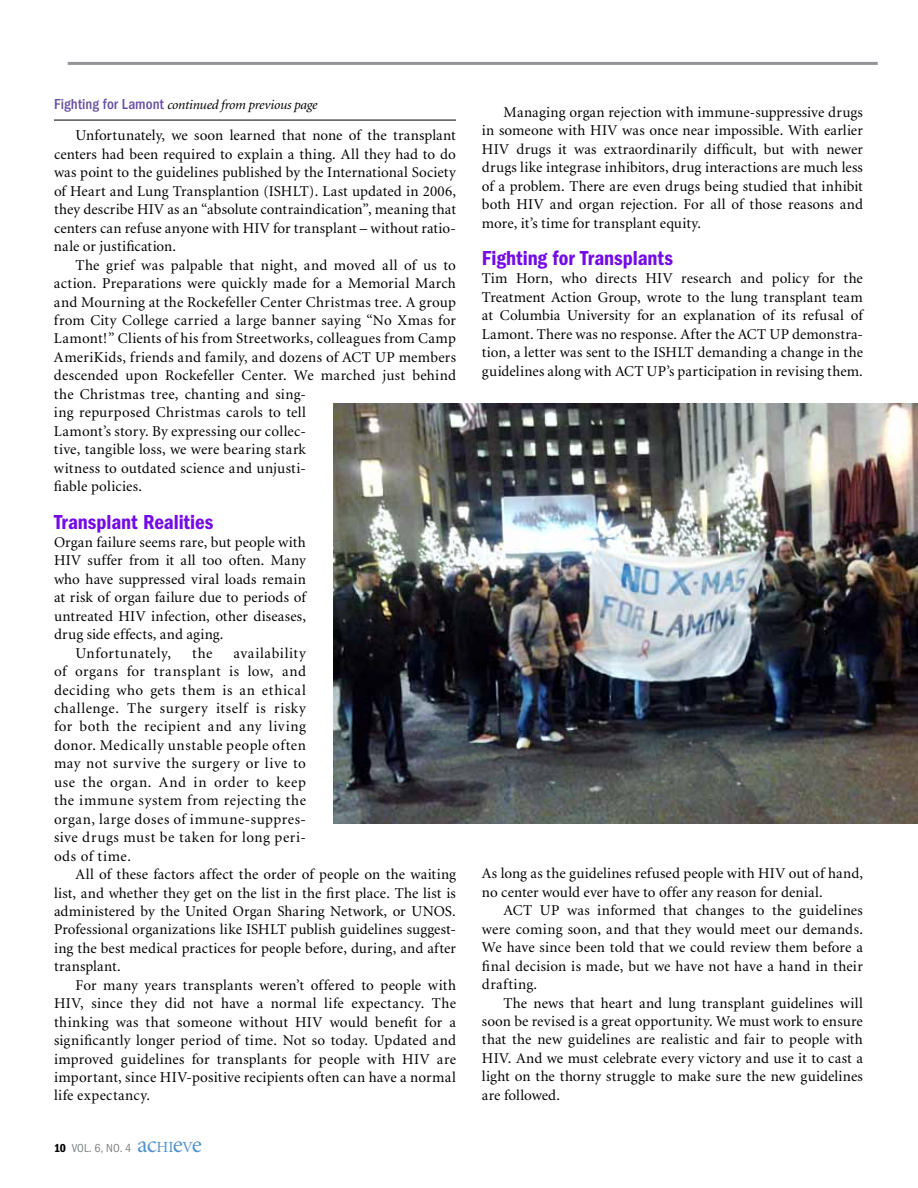
<style>
.page{position:relative;width:918px;height:1188px;background:#fff}
.page>*{position:absolute;margin:0;border:0;box-sizing:border-box;transform-origin:0 0}
.t1{font:600 condensed 21px "Franklin Gothic";color:#740ae7}
.t2{font:15px/18.5px "Minion";letter-spacing:.015em;color:#000;text-align:justify}
.t3{font:15px "Minion";letter-spacing:.035em;color:#000}
.t4{font:italic 13.5px "Minion";letter-spacing:-.02em;color:#000}
.t5{font:condensed 12px "Franklin Gothic";color:#808285}
.s1{font-family:"Franklin Gothic";font-weight:500;font-style:normal;font-stretch:condensed;font-size:15px;color:#674da0}
.s2{font-weight:600;color:#000}
.s3{font-family:"Minion";font-stretch:normal;font-size:24px;color:#5091cd}
.s4{font-family:"Minion";font-stretch:normal;font-size:15.45px;color:#5091cd}
</style>
<div class="page">
<hr style="left:68px;top:62px;width:810px;height:3px;background:#939598">
<img style="left:333px;top:404px;width:585px;height:420px">
<hr style="left:54px;top:120px;width:402px;height:1px;background:#000">
<p class="t4" style="left:54px;top:98px;width:265px"><span class="s1">Fighting for Lamont</span> continued from previous page</p>
<p class="t2" style="left:54px;top:127px;width:403px;text-indent:22px">Unfortunately, we soon learned that none of the transplant centers had been required to explain a thing. All they had to do was point to the guidelines published by the International Society of Heart and Lung Transplantion (ISHLT). Last updated in 2006, they describe HIV as an “absolute contraindication”, meaning that centers can refuse anyone with HIV for transplant – without ratio&shy;nale or justification.</p>
<p class="t2" style="left:54px;top:256px;width:404px;text-align:left;text-indent:22px">The grief was palpable that night, and moved all of us to action. Preparations were quickly made for a Memorial March and Mourning at the Rockefeller Center Christmas tree. A group from City College carried a large banner saying “No Xmas for Lamont!” Clients of his from Streetworks, colleagues from Camp AmeriKids, friends and family, and dozens of ACT UP members descended upon Rockefeller Center. We marched just behind the Christmas tree, chanting and sing-<br>ing repurposed Christmas carols to tell<br>Lamont’s story. By expressing our collec-<br>tive, tangible loss, we were bearing stark<br>witness to outdated science and unjusti-<br>fiable policies.</p>
<h1 class="t1" style="left:54px;top:510px;width:161px">Transplant Realities</h1>
<p class="t2" style="left:54px;top:534px;width:253px">Organ failure seems rare, but people with</p>
<p class="t2" style="left:54px;top:552px;width:253px">HIV suffer from it all too often. Many</p>
<p class="t2" style="left:54px;top:570px;width:254px">who have suppressed viral loads remain</p>
<p class="t2" style="left:54px;top:589px;width:254px">at risk of organ failure due to periods of</p>
<p class="t2" style="left:54px;top:607px;width:253px">untreated HIV infection, other diseases,</p>
<p class="t2" style="left:54px;top:626px;width:171px">drug side effects, and aging.</p>
<p class="t3" style="left:76px;top:645px;width:97px">Unfortunately,</p>
<p class="t2" style="left:192px;top:644px;width:22px">the</p>
<p class="t2" style="left:54px;top:644px;width:254px;text-indent:180px">availability of organs for transplant is low, and deciding who gets them is an ethical challenge. The surgery itself is risky for both the recipient and any living donor. Medically unstable people often may not survive the surgery or live to use the organ. And in order to keep the immune system from rejecting the organ, large doses of immune-suppres&shy;sive drugs must be taken for long peri&shy;ods of time.</p>
<p class="t2" style="left:54px;top:866px;width:404px;text-indent:22px">All of these factors affect the order of people on the waiting list, and whether they get on the list in the first place. The list is administered by the United Organ Sharing Network, or UNOS.<br>Professional organizations like ISHLT publish guidelines suggest&shy;ing the best medical practices for people before, during, and after transplant.</p>
<p class="t2" style="left:54px;top:976px;width:404px;text-indent:22px">For many years transplants weren’t offered to people with HIV, since they did not have a normal life expectancy. The thinking was that someone without HIV would benefit for a significantly longer period of time. Not so today. Updated and improved guidelines for transplants for people with HIV are important, since HIV-positive recipients often can have a normal life expectancy.</p>
<p class="t5" style="left:54px;top:1141px;width:149px"><span class="s2">10</span> VOL. 6, NO. 4 <span class="s3">ac</span><span class="s4">HI</span><span class="s3">e</span><span class="s4">V</span><span class="s3">e</span></p>
<p class="t2" style="left:482px;top:103px;width:383px;text-indent:22px">Managing organ rejection with immune-suppressive drugs in someone with HIV was once near impossible. With earlier HIV drugs it was extraordinarily difficult, but with newer drugs like integrase inhibitors, drug interactions are much less of a problem. There are even drugs being studied that inhibit both HIV and organ rejection. For all of those reasons and more, it’s time for transplant equity.</p>
<h1 class="t1" style="left:482px;top:246px;width:192px">Fighting for Transplants</h1>
<p class="t2" style="left:482px;top:270px;width:383px">Tim Horn, who directs HIV research and policy for the Treatment Action Group, wrote to the lung transplant team at Columbia University for an explanation of its refusal of Lamont. There was no response. After the ACT UP demonstra&shy;tion, a letter was sent to the ISHLT demanding a change in the guidelines along with ACT UP’s participation in revising them.</p>
<p class="t2" style="left:482px;top:865px;width:383px">As long as the guidelines refused people with HIV out of hand, no center would ever have to offer any reason for denial.</p>
<p class="t2" style="left:482px;top:902px;width:383px;text-indent:22px">ACT UP was informed that changes to the guidelines were coming soon, and that they would meet our demands.<br>We have since been told that we could review them before a final decision is made, but we have not have a hand in their drafting.</p>
<p class="t2" style="left:482px;top:994px;width:383px;text-indent:22px">The news that heart and lung transplant guidelines will soon be revised is a great opportunity. We must work to ensure that the new guidelines are realistic and fair to people with HIV. And we must celebrate every victory and use it to cast a light on the thorny struggle to make sure the new guidelines are followed.</p>
</div>
